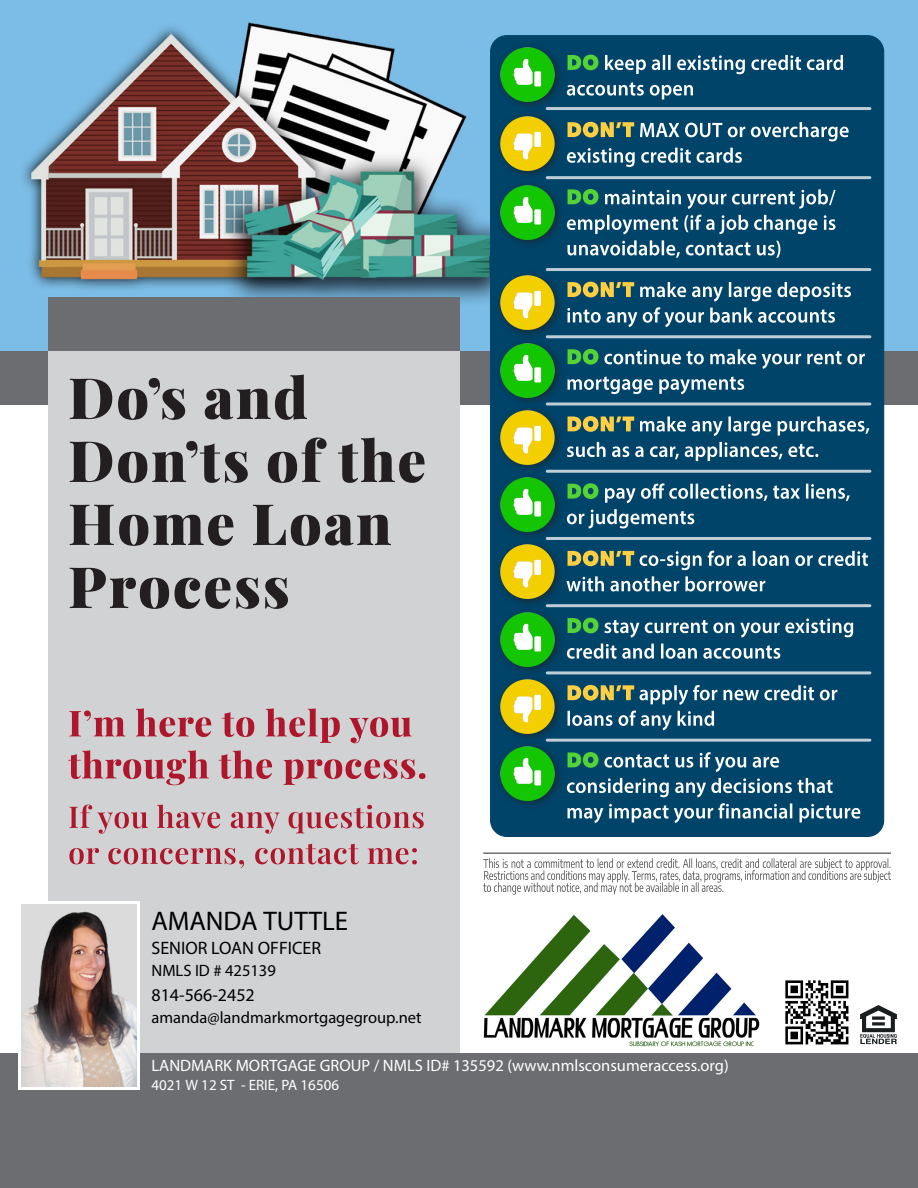
<style>
.page{position:relative;width:918px;height:1188px;background:#fff}
.page>*{position:absolute;margin:0;border:0;box-sizing:border-box;transform-origin:0 0}
.t1{font:27px "Myriad Pro";color:#000}
.t2{font:18px "Myriad Pro";color:#000}
.t3{font:16.5px "Myriad Pro";color:#fff}
.t4{font:16.5px "Myriad Pro";color:#000}
.t5{font:15px "Myriad Pro";color:#fff}
</style>
<div class="page">
<img style="left:0;top:0;width:918px;height:351px">
<div style="left:0;top:351px;width:918px;height:54px;background:#6c6d70"></div>
<div style="left:49px;top:324px;width:411px;height:729px;background:#d1d2d4"></div>
<div style="left:49px;top:297px;width:411px;height:54px;background:#6c6d70"></div>
<div style="left:0;top:1053px;width:918px;height:135px;background:#6c6d70"></div>
<svg style="left:483px;top:858px;width:408px;height:37px"></svg>
<hr style="left:483px;top:852px;width:408px;height:2px;background:#6c6d70">
<img style="left:19px;top:902px;width:121px;height:188px">
<img style="left:22px;top:904px;width:115px;height:183px">
<img style="left:483px;top:914px;width:277px;height:132px">
<img style="left:785px;top:980px;width:64px;height:65px">
<img style="left:861px;top:1005px;width:35px;height:40px">
<div style="left:491px;top:36px;width:393px;height:800px;background:#00446a;border-radius:16px"></div>
<svg style="left:70px;top:568px;width:218px;height:41px"></svg>
<svg style="left:70px;top:505px;width:321px;height:41px"></svg>
<svg style="left:70px;top:438px;width:355px;height:45px"></svg>
<svg style="left:70px;top:375px;width:237px;height:45px"></svg>
<svg style="left:69px;top:844px;width:348px;height:24px"></svg>
<svg style="left:69px;top:805px;width:355px;height:29px"></svg>
<svg style="left:68px;top:750px;width:358px;height:35px"></svg>
<svg style="left:69px;top:708px;width:343px;height:35px"></svg>
<svg style="left:567px;top:778px;width:293px;height:45px"></svg>
<svg style="left:568px;top:752px;width:211px;height:20px"></svg>
<svg style="left:568px;top:711px;width:146px;height:19px"></svg>
<svg style="left:640px;top:685px;width:197px;height:20px"></svg>
<svg style="left:568px;top:685px;width:66px;height:16px"></svg>
<svg style="left:567px;top:644px;width:213px;height:15px"></svg>
<svg style="left:568px;top:618px;width:285px;height:20px"></svg>
<svg style="left:566px;top:576px;width:199px;height:16px"></svg>
<svg style="left:640px;top:551px;width:228px;height:19px"></svg>
<svg style="left:568px;top:550px;width:66px;height:16px"></svg>
<svg style="left:567px;top:509px;width:127px;height:19px"></svg>
<svg style="left:605px;top:483px;width:245px;height:20px"></svg>
<svg style="left:568px;top:483px;width:31px;height:16px"></svg>
<svg style="left:567px;top:442px;width:251px;height:19px"></svg>
<svg style="left:640px;top:416px;width:229px;height:20px"></svg>
<svg style="left:568px;top:416px;width:66px;height:16px"></svg>
<svg style="left:567px;top:377px;width:177px;height:17px"></svg>
<svg style="left:568px;top:349px;width:297px;height:20px"></svg>
<svg style="left:567px;top:282px;width:284px;height:45px"></svg>
<svg style="left:567px;top:240px;width:213px;height:18px"></svg>
<svg style="left:567px;top:215px;width:269px;height:19px"></svg>
<svg style="left:605px;top:189px;width:231px;height:20px"></svg>
<svg style="left:568px;top:189px;width:31px;height:16px"></svg>
<svg style="left:567px;top:148px;width:175px;height:19px"></svg>
<svg style="left:640px;top:122px;width:209px;height:19px"></svg>
<svg style="left:568px;top:122px;width:66px;height:15px"></svg>
<svg style="left:567px;top:82px;width:126px;height:18px"></svg>
<svg style="left:605px;top:55px;width:238px;height:19px"></svg>
<svg style="left:568px;top:55px;width:31px;height:15px"></svg>
<div style="left:495px;top:42px;width:70px;height:69px;background:#231f20;opacity:.75"></div>
<img style="left:501px;top:48px;width:54px;height:53px">
<div style="left:495px;top:110px;width:70px;height:70px;background:#231f20;opacity:.75"></div>
<img style="left:501px;top:117px;width:54px;height:53px">
<div style="left:495px;top:180px;width:70px;height:69px;background:#231f20;opacity:.75"></div>
<img style="left:501px;top:186px;width:54px;height:53px">
<div style="left:495px;top:270px;width:70px;height:70px;background:#231f20;opacity:.75"></div>
<img style="left:501px;top:276px;width:54px;height:54px">
<div style="left:495px;top:337px;width:70px;height:70px;background:#231f20;opacity:.75"></div>
<img style="left:501px;top:343px;width:54px;height:54px">
<div style="left:495px;top:405px;width:70px;height:69px;background:#231f20;opacity:.75"></div>
<img style="left:501px;top:410px;width:54px;height:54px">
<div style="left:495px;top:472px;width:70px;height:70px;background:#231f20;opacity:.75"></div>
<img style="left:501px;top:478px;width:54px;height:54px">
<div style="left:495px;top:539px;width:70px;height:70px;background:#231f20;opacity:.75"></div>
<img style="left:501px;top:545px;width:54px;height:54px">
<div style="left:495px;top:606px;width:70px;height:70px;background:#231f20;opacity:.75"></div>
<img style="left:501px;top:612px;width:54px;height:54px">
<div style="left:495px;top:674px;width:70px;height:69px;background:#231f20;opacity:.75"></div>
<img style="left:501px;top:679px;width:54px;height:54px">
<div style="left:495px;top:741px;width:70px;height:69px;background:#231f20;opacity:.75"></div>
<img style="left:501px;top:747px;width:54px;height:54px">
<hr style="left:547px;top:107px;width:323px;height:3px;background:#becdd6">
<hr style="left:547px;top:176px;width:323px;height:3px;background:#becdd6">
<hr style="left:547px;top:739px;width:323px;height:3px;background:#becdd6">
<hr style="left:547px;top:671px;width:323px;height:3px;background:#becdd6">
<hr style="left:547px;top:604px;width:323px;height:3px;background:#becdd6">
<hr style="left:547px;top:537px;width:323px;height:3px;background:#becdd6">
<hr style="left:547px;top:470px;width:323px;height:3px;background:#becdd6">
<hr style="left:547px;top:403px;width:323px;height:3px;background:#becdd6">
<hr style="left:547px;top:335px;width:323px;height:3px;background:#becdd6">
<hr style="left:547px;top:268px;width:323px;height:3px;background:#becdd6">
<h1 class="t1" style="left:152px;top:904px;width:198px">AMANDA TUTTLE</h1>
<p class="t2" style="left:152px;top:937px;width:171px">SENIOR LOAN OFFICER</p>
<p class="t4" style="left:152px;top:960px;width:126px">NMLS ID # 425139</p>
<p class="t2" style="left:152px;top:984px;width:105px">814-566-2452</p>
<p class="t4" style="left:152px;top:1007px;width:272px">amanda@landmarkmortgagegroup.net</p>
<p class="t3" style="left:152px;top:1055px;width:579px">LANDMARK MORTGAGE GROUP / NMLS ID# 135592 (www.nmlsconsumeraccess.org)</p>
<p class="t5" style="left:152px;top:1075px;width:189px">4021 W 12 ST - ERIE, PA 16506</p>
</div>
